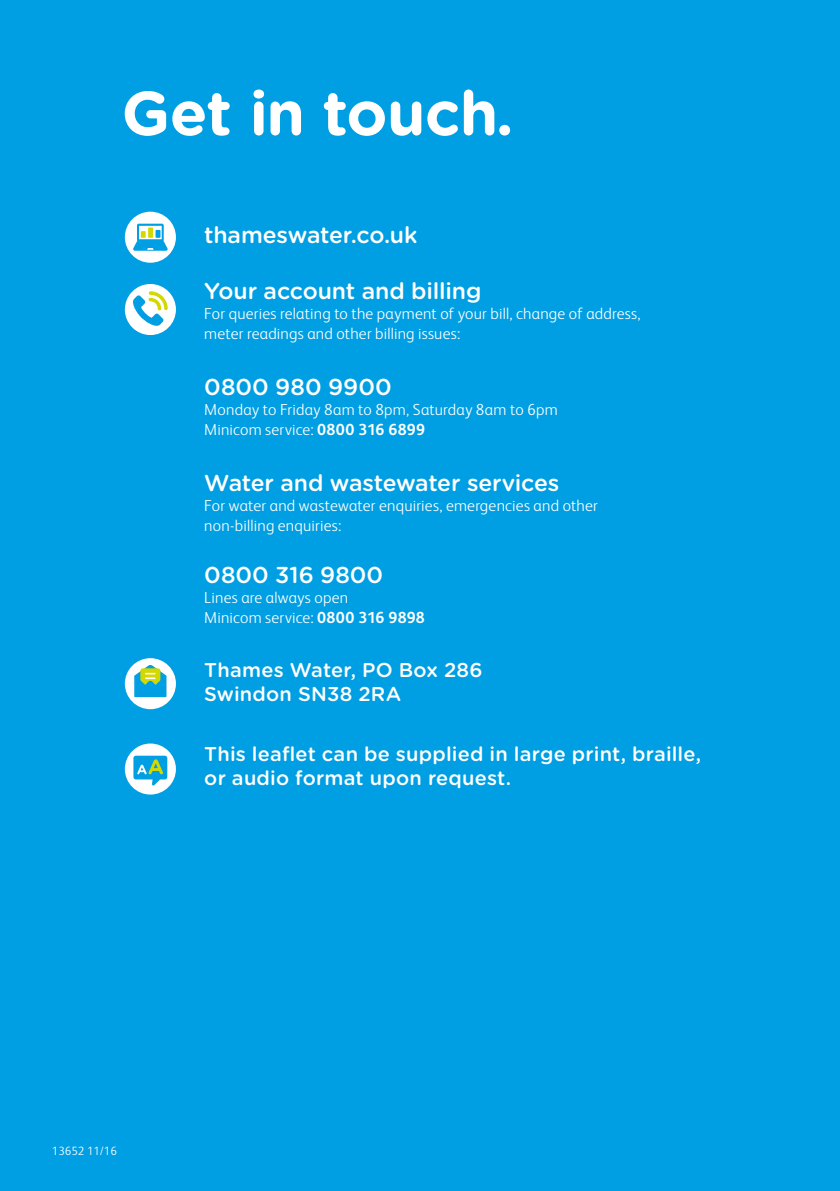
<style>
.page{position:relative;width:840px;height:1191px;background:#fff}
.page>*{position:absolute;margin:0;border:0;box-sizing:border-box;transform-origin:0 0}
.t1{font:700 62px "Gotham Rounded";letter-spacing:-.01em;color:#fff}
.t2{font:500 23px "Gotham Rounded";letter-spacing:-.005em;color:#fff}
.t3{font:500 20px/24px "Gotham Rounded";letter-spacing:.01em;color:#fff}
.t4{font:300 16px/20px "FS Albert";letter-spacing:.015em;color:#fff}
.t5{font:300 12px "FS Albert";color:#fff}
.s1{font-weight:700}
</style>
<div class="page">
<div style="left:0;top:0;width:839px;height:1191px;background:#009fe3"></div>
<div style="left:125px;top:212px;width:51px;height:51px;background:#fff;border-radius:50%"></div>
<svg style="left:133px;top:224px;width:35px;height:27px"></svg>
<div style="left:125px;top:284px;width:51px;height:51px;background:#fff;border-radius:50%"></div>
<svg style="left:133px;top:291px;width:35px;height:35px"></svg>
<div style="left:125px;top:658px;width:51px;height:51px;background:#fff;border-radius:50%"></div>
<svg style="left:134px;top:665px;width:32px;height:32px"></svg>
<div style="left:125px;top:743px;width:51px;height:51px;background:#fff;border-radius:50%"></div>
<svg style="left:133px;top:755px;width:34px;height:30px"></svg>
<h1 class="t1" style="left:121px;top:68px;width:393px">Get in touch.</h1>
<h2 class="t2" style="left:204px;top:218px;width:214px">thameswater.co.uk</h2>
<h2 class="t2" style="left:204px;top:274px;width:278px">Your account and billing</h2>
<p class="t4" style="left:204px;top:303px;width:437px">For queries relating to the payment of your bill, change of address, meter readings and other billing issues:</p>
<h2 class="t2" style="left:204px;top:370px;width:189px">0800 980 9900</h2>
<p class="t4" style="left:204px;top:399px;width:355px">Monday to Friday 8am to 8pm, Saturday 8am to 6pm<br>Minicom service: <span class="s1">0800 316 6899</span></p>
<h2 class="t2" style="left:204px;top:466px;width:356px">Water and wastewater services</h2>
<p class="t4" style="left:204px;top:495px;width:395px">For water and wastewater enquiries, emergencies and other non-billing enquiries:</p>
<h2 class="t2" style="left:204px;top:558px;width:180px">0800 316 9800</h2>
<p class="t4" style="left:204px;top:587px;width:222px">Lines are always open<br>Minicom service: <span class="s1">0800 316 9898</span></p>
<p class="t3" style="left:204px;top:657px;width:280px">Thames Water, PO Box 286<br>Swindon SN38 2RA</p>
<p class="t3" style="left:204px;top:741px;width:498px">This leaflet can be supplied in large print, braille, or audio format upon request.</p>
<p class="t5" style="left:52px;top:1142px;width:66px">13652 11/16</p>
</div>
